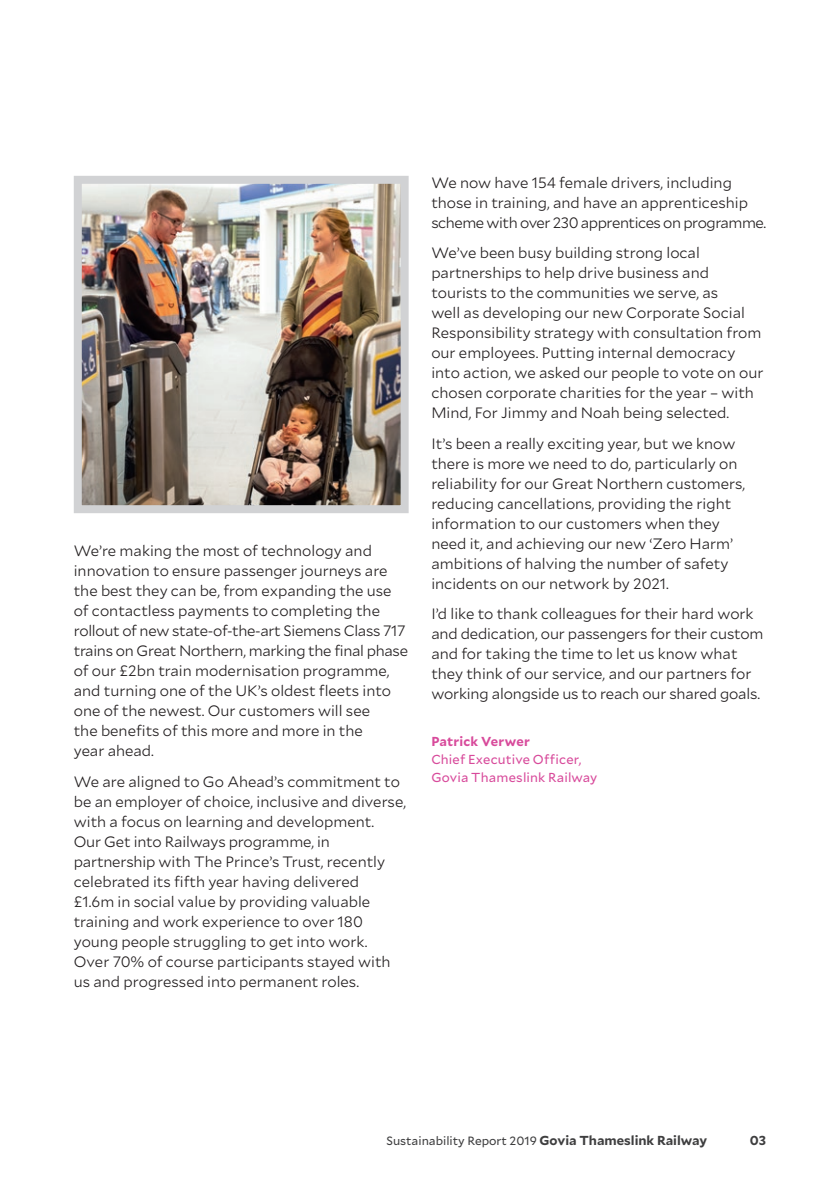
<style>
.page{position:relative;width:840px;height:1191px;background:#fff}
.page>*{position:absolute;margin:0;border:0;box-sizing:border-box;transform-origin:0 0}
.t1{font:300 15px/20px "Mallory";color:#231f20}
.t2{font:13px/18px "Mallory";letter-spacing:.015em;color:#d84a9b}
.t3{font:700 13px "Mallory";letter-spacing:.015em;color:#d84a9b}
.t4{font:700 13px "Mallory";color:#3e3e3f}
.t5{font:12px "Mallory";color:#3e3e3f}
.s1{font-weight:700;font-size:13px}
</style>
<div class="page">
<img style="left:83px;top:185px;width:316px;height:319px">
<div style="left:74px;top:176px;width:334px;height:337px;border:8px solid #d1d2d4"></div>
<p class="t1" style="left:74px;top:540px;width:335px">We’re making the most of technology and innovation to ensure passenger journeys are the best they can be, from expanding the use of contactless payments to completing the rollout of new state-of-the-art Siemens Class 717 trains on Great Northern, marking the final phase of our £2bn train modernisation programme, and turning one of the UK’s oldest fleets into one of the newest. Our customers will see<br>the benefits of this more and more in the<br>year ahead.</p>
<p class="t1" style="left:74px;top:771px;width:334px">We are aligned to Go Ahead’s commitment to be an employer of choice, inclusive and diverse, with a focus on learning and development.<br>Our Get into Railways programme, in partnership with The Prince’s Trust, recently celebrated its fifth year having delivered<br>£1.6m in social value by providing valuable training and work experience to over 180 young people struggling to get into work.<br>Over 70% of course participants stayed with us and progressed into permanent roles.</p>
<p class="t1" style="left:431px;top:172px;width:336px">We now have 154 female drivers, including those in training, and have an apprenticeship scheme with over 230 apprentices on programme.</p>
<p class="t1" style="left:431px;top:242px;width:333px">We’ve been busy building strong local partnerships to help drive business and tourists to the communities we serve, as<br>well as developing our new Corporate Social Responsibility strategy with consultation from our employees. Putting internal democracy into action, we asked our people to vote on our chosen corporate charities for the year – with Mind, For Jimmy and Noah being selected.</p>
<p class="t1" style="left:431px;top:433px;width:315px">It’s been a really exciting year, but we know there is more we need to do, particularly on reliability for our Great Northern customers, reducing cancellations, providing the right information to our customers when they need it, and achieving our new ‘Zero Harm’ ambitions of halving the number of safety incidents on our network by 2021.</p>
<p class="t1" style="left:431px;top:603px;width:333px">I’d like to thank colleagues for their hard work and dedication, our passengers for their custom and for taking the time to let us know what they think of our service, and our partners for working alongside us to reach our shared goals.</p>
<p class="t3" style="left:431px;top:731px;width:100px">Patrick Verwer</p>
<p class="t2" style="left:431px;top:749px;width:167px">Chief Executive Officer,<br>Govia Thameslink Railway</p>
<p class="t5" style="left:386px;top:1131px;width:322px">Sustainability Report 2019 <span class="s1">Govia Thameslink Railway</span></p>
<p class="t4" style="left:749px;top:1130px;width:18px">03</p>
</div>
